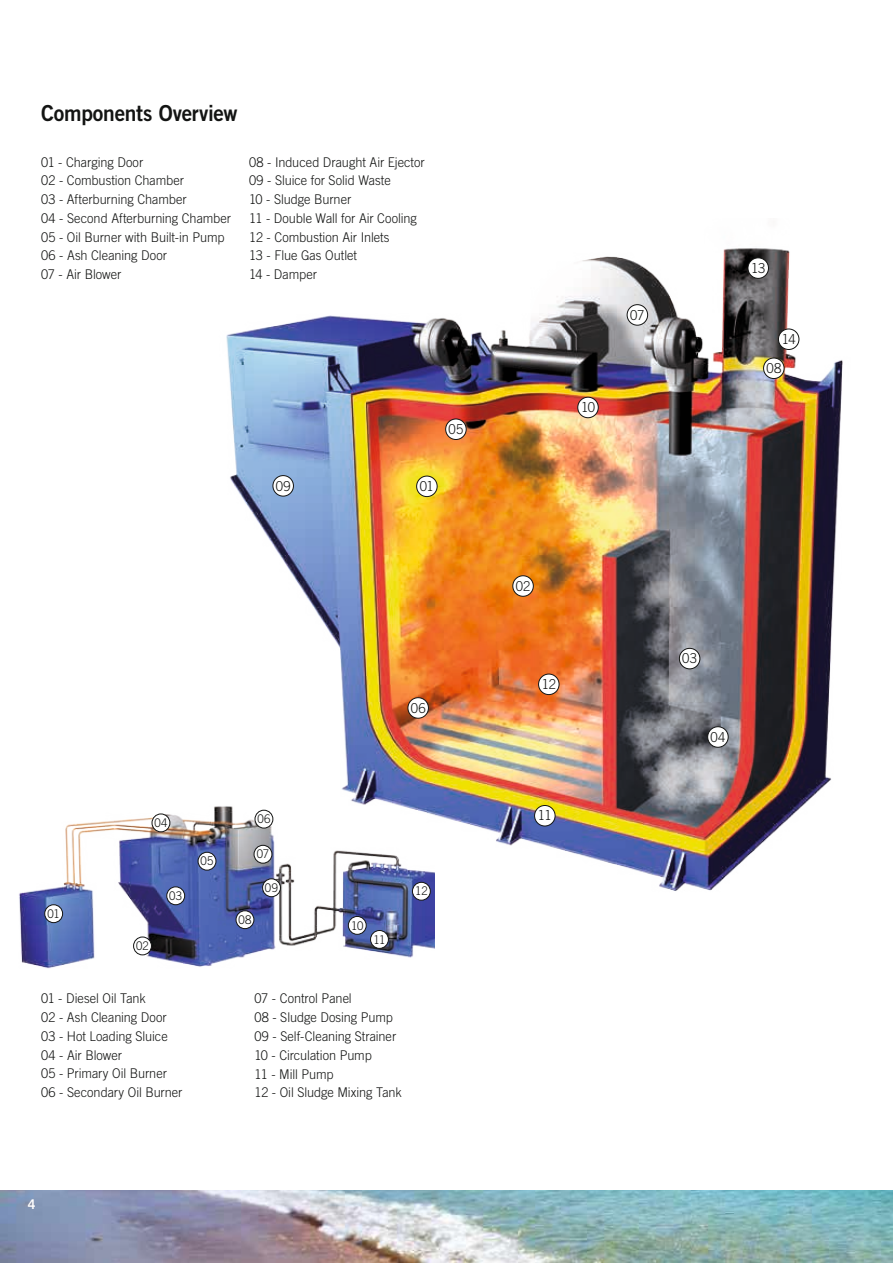
<style>
.page{position:relative;width:893px;height:1263px;background:#fff}
.page>*{position:absolute;margin:0;border:0;box-sizing:border-box;transform-origin:0 0}
.t1{font:22.05px "Trade Gothic LT Std Bd 2";letter-spacing:-.01em;color:#131413;scale:.95 1}
.t2{font:300 13.65px "Trade Gothic LT Std";color:#131413;scale:.95 1}
.t3{font:300 13.35px/18.8px "Trade Gothic LT Std";color:#131413;scale:.95 1}
.t4{font:13.35px "Trade Gothic LT Std Bd 2";color:#fff;scale:.95 1}
.t5{font:300 12px "Trade Gothic LT Std";letter-spacing:.02em;color:#131413;scale:.95 1}
</style>
<div class="page">
<img style="left:0;top:1190px;width:893px;height:73px">
<img style="left:226px;top:248px;width:617px;height:643px">
<div style="left:513px;top:576px;width:20px;height:20px;background:#fff;border-radius:50%"></div>
<div style="left:512px;top:575px;width:22px;height:22px;border:1px solid #131413;border-radius:50%"></div>
<div style="left:679px;top:648px;width:21px;height:21px;background:#fff;border-radius:50%"></div>
<div style="left:679px;top:648px;width:21px;height:21px;border:1px solid #131413;border-radius:50%"></div>
<div style="left:708px;top:727px;width:20px;height:20px;background:#fff;border-radius:50%"></div>
<div style="left:707px;top:726px;width:22px;height:22px;border:1px solid #131413;border-radius:50%"></div>
<div style="left:446px;top:419px;width:20px;height:20px;background:#fff;border-radius:50%"></div>
<div style="left:445px;top:419px;width:22px;height:21px;border:1px solid #131413;border-radius:50%"></div>
<div style="left:408px;top:698px;width:20px;height:20px;background:#fff;border-radius:50%"></div>
<div style="left:408px;top:697px;width:21px;height:22px;border:1px solid #131413;border-radius:50%"></div>
<div style="left:763px;top:358px;width:21px;height:20px;background:#fff;border-radius:50%"></div>
<div style="left:763px;top:358px;width:21px;height:21px;border:1px solid #131413;border-radius:50%"></div>
<div style="left:273px;top:476px;width:20px;height:20px;background:#fff;border-radius:50%"></div>
<div style="left:273px;top:475px;width:21px;height:21px;border:1px solid #131413;border-radius:50%"></div>
<div style="left:578px;top:397px;width:20px;height:21px;background:#fff;border-radius:50%"></div>
<div style="left:577px;top:397px;width:22px;height:21px;border:1px solid #131413;border-radius:50%"></div>
<div style="left:535px;top:805px;width:20px;height:21px;background:#fff;border-radius:50%"></div>
<div style="left:534px;top:805px;width:21px;height:21px;border:1px solid #131413;border-radius:50%"></div>
<div style="left:539px;top:674px;width:20px;height:21px;background:#fff;border-radius:50%"></div>
<div style="left:538px;top:674px;width:21px;height:21px;border:1px solid #131413;border-radius:50%"></div>
<div style="left:748px;top:258px;width:20px;height:20px;background:#fff;border-radius:50%"></div>
<div style="left:748px;top:257px;width:21px;height:22px;border:1px solid #131413;border-radius:50%"></div>
<div style="left:778px;top:329px;width:21px;height:20px;background:#fff;border-radius:50%"></div>
<div style="left:778px;top:329px;width:21px;height:21px;border:1px solid #131413;border-radius:50%"></div>
<div style="left:417px;top:476px;width:20px;height:21px;background:#fff;border-radius:50%"></div>
<div style="left:416px;top:476px;width:22px;height:21px;border:1px solid #131413;border-radius:50%"></div>
<div style="left:627px;top:305px;width:21px;height:20px;background:#fff;border-radius:50%"></div>
<div style="left:627px;top:304px;width:21px;height:22px;border:1px solid #131413;border-radius:50%"></div>
<img style="left:19px;top:788px;width:416px;height:181px">
<div style="left:45px;top:905px;width:18px;height:18px;background:#fff;border-radius:50%"></div>
<div style="left:44px;top:904px;width:19px;height:19px;border:1px solid #131413;border-radius:50%"></div>
<div style="left:134px;top:937px;width:17px;height:18px;background:#fff;border-radius:50%"></div>
<div style="left:133px;top:937px;width:19px;height:18px;border:1px solid #131413;border-radius:50%"></div>
<div style="left:167px;top:887px;width:18px;height:18px;background:#fff;border-radius:50%"></div>
<div style="left:166px;top:886px;width:19px;height:19px;border:1px solid #131413;border-radius:50%"></div>
<div style="left:152px;top:814px;width:18px;height:18px;background:#fff;border-radius:50%"></div>
<div style="left:152px;top:814px;width:18px;height:18px;border:1px solid #131413;border-radius:50%"></div>
<div style="left:198px;top:852px;width:18px;height:18px;background:#fff;border-radius:50%"></div>
<div style="left:198px;top:852px;width:18px;height:18px;border:1px solid #131413;border-radius:50%"></div>
<div style="left:255px;top:810px;width:18px;height:18px;background:#fff;border-radius:50%"></div>
<div style="left:255px;top:810px;width:18px;height:18px;border:1px solid #131413;border-radius:50%"></div>
<div style="left:254px;top:845px;width:18px;height:18px;background:#fff;border-radius:50%"></div>
<div style="left:254px;top:845px;width:18px;height:18px;border:1px solid #131413;border-radius:50%"></div>
<div style="left:263px;top:879px;width:17px;height:18px;background:#fff;border-radius:50%"></div>
<div style="left:262px;top:878px;width:19px;height:19px;border:1px solid #131413;border-radius:50%"></div>
<div style="left:236px;top:911px;width:18px;height:18px;background:#fff;border-radius:50%"></div>
<div style="left:236px;top:910px;width:18px;height:19px;border:1px solid #131413;border-radius:50%"></div>
<div style="left:348px;top:916px;width:18px;height:18px;background:#fff;border-radius:50%"></div>
<div style="left:348px;top:916px;width:19px;height:19px;border:1px solid #131413;border-radius:50%"></div>
<div style="left:371px;top:930px;width:17px;height:18px;background:#fff;border-radius:50%"></div>
<div style="left:370px;top:930px;width:19px;height:19px;border:1px solid #131413;border-radius:50%"></div>
<div style="left:412px;top:882px;width:18px;height:18px;background:#fff;border-radius:50%"></div>
<div style="left:412px;top:882px;width:19px;height:18px;border:1px solid #131413;border-radius:50%"></div>
<h1 class="t1" style="left:41px;top:100px;width:208px">Components Overview</h1>
<p class="t3" style="left:41px;top:152px;width:202px">01 - Charging Door<br>02 - Combustion Chamber<br>03 - Afterburning Chamber<br>04 - Second Afterburning Chamber<br>05 - Oil Burner with Built-in Pump<br>06 - Ash Cleaning Door<br>07 - Air Blower</p>
<p class="t3" style="left:249px;top:152px;width:186px">08 - Induced Draught Air Ejector<br>09 - Sluice for Solid Waste<br>10 - Sludge Burner<br>11 - Double Wall for Air Cooling<br>12 - Combustion Air Inlets<br>13 - Flue Gas Outlet<br>14 - Damper</p>
<p class="t2" style="left:276px;top:478px;width:17px">09</p>
<p class="t2" style="left:449px;top:421px;width:17px">05</p>
<p class="t2" style="left:420px;top:478px;width:16px">01</p>
<p class="t2" style="left:411px;top:700px;width:17px">06</p>
<p class="t5" style="left:48px;top:906px;width:14px">01</p>
<p class="t5" style="left:154px;top:816px;width:15px">04</p>
<p class="t5" style="left:136px;top:939px;width:15px">02</p>
<p class="t5" style="left:169px;top:888px;width:15px">03</p>
<p class="t5" style="left:201px;top:854px;width:15px">05</p>
<p class="t5" style="left:257px;top:812px;width:15px">06</p>
<p class="t5" style="left:257px;top:847px;width:15px">07</p>
<p class="t5" style="left:265px;top:880px;width:15px">09</p>
<p class="t5" style="left:238px;top:912px;width:15px">08</p>
<p class="t5" style="left:351px;top:918px;width:14px">10</p>
<p class="t5" style="left:373px;top:932px;width:14px">11</p>
<p class="t5" style="left:415px;top:884px;width:15px">12</p>
<p class="t3" style="left:41px;top:989px;width:150px">01 - Diesel Oil Tank<br>02 - Ash Cleaning Door<br>03 - Hot Loading Sluice<br>04 - Air Blower<br>05 - Primary Oil Burner<br>06 - Secondary Oil Burner</p>
<p class="t3" style="left:254px;top:989px;width:157px">07 - Control Panel<br>08 - Sludge Dosing Pump<br>09 - Self-Cleaning Strainer<br>10 - Circulation Pump<br>11 - Mill Pump<br>12 - Oil Sludge Mixing Tank</p>
<p class="t4" style="left:28px;top:1196px;width:10px">4</p>
<p class="t2" style="left:581px;top:399px;width:16px">10</p>
<p class="t2" style="left:630px;top:307px;width:17px">07</p>
<p class="t2" style="left:751px;top:260px;width:17px">13</p>
<p class="t2" style="left:782px;top:331px;width:16px">14</p>
<p class="t2" style="left:766px;top:360px;width:17px">08</p>
<p class="t2" style="left:516px;top:578px;width:17px">02</p>
<p class="t2" style="left:542px;top:676px;width:17px">12</p>
<p class="t2" style="left:538px;top:807px;width:16px">11</p>
<p class="t2" style="left:682px;top:650px;width:17px">03</p>
<p class="t2" style="left:710px;top:729px;width:17px">04</p>
</div>
